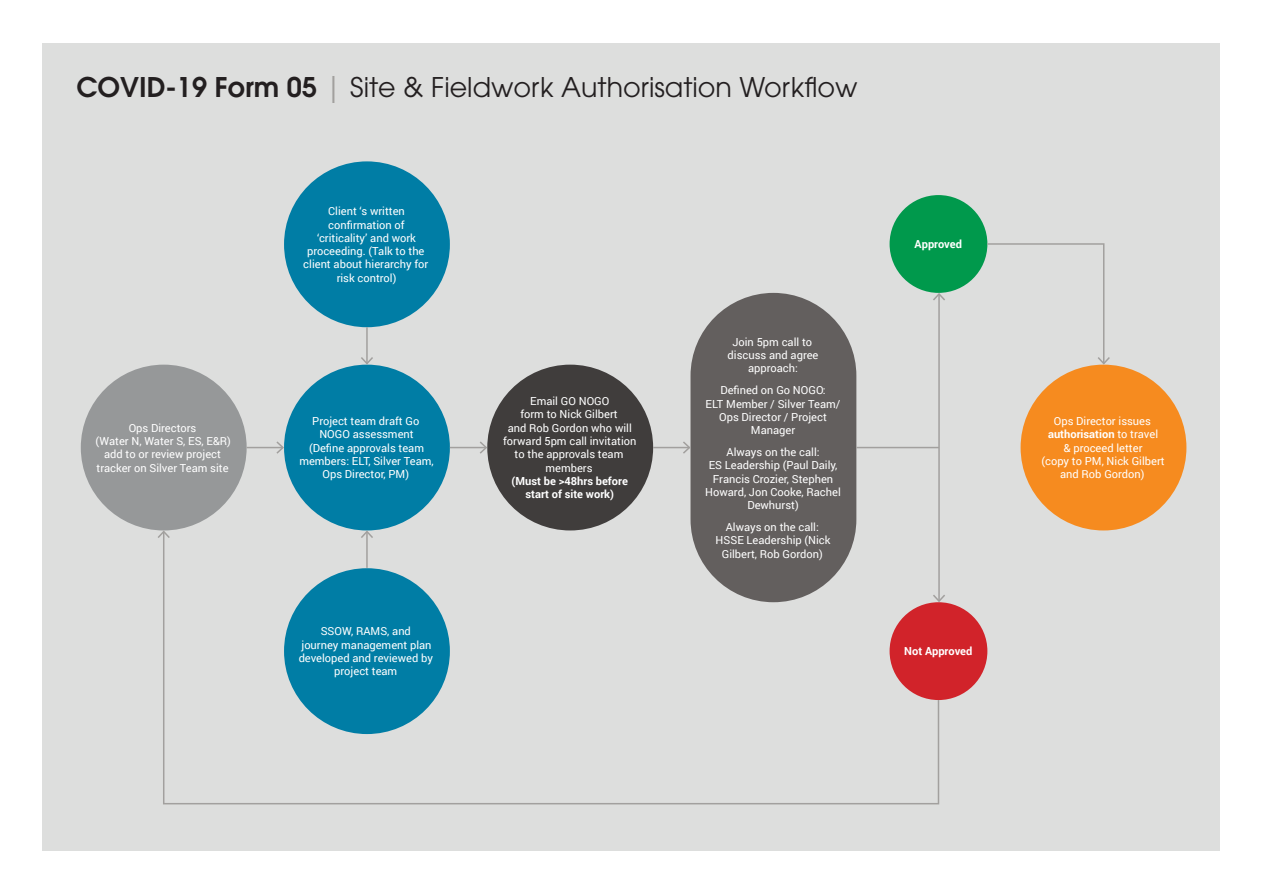
<style>
.page{position:relative;width:1263px;height:893px;background:#fff}
.page>*{position:absolute;margin:0;border:0;box-sizing:border-box;transform-origin:0 0}
.t1{font:27px "ITC Avant Garde Pro";color:#231f20}
.t2{font:11.1px/13.4px "Roboto";color:#fff;text-align:center}
.t3{font:700 11.1px/13.4px "Roboto";color:#fff;text-align:center}
.s1{font-weight:600}
.s2{color:#a2a09e}
.s3{font-weight:700}
</style>
<div class="page">
<div style="left:43px;top:43px;width:1177px;height:807px;background:#dddedd"></div>
<div style="left:81px;top:365px;width:166px;height:165px;background:#969899;border-radius:50%"></div>
<div style="left:284px;top:365px;width:166px;height:165px;background:#007da5;border-radius:50%"></div>
<div style="left:487px;top:365px;width:166px;height:165px;background:#403d3c;border-radius:50%"></div>
<div style="left:1020px;top:365px;width:166px;height:165px;background:#f68b1f;border-radius:50%"></div>
<div style="left:690px;top:293px;width:166px;height:309px;background:#635f5e;border-radius:83px"></div>
<div style="left:284px;top:161px;width:166px;height:166px;background:#007da5;border-radius:50%"></div>
<hr style="left:247px;top:447px;width:36px;height:1px;background:#a2a09e">
<svg style="left:275px;top:440px;width:10px;height:15px"></svg>
<hr style="left:450px;top:447px;width:36px;height:1px;background:#a2a09e">
<svg style="left:478px;top:440px;width:10px;height:15px"></svg>
<hr style="left:366px;top:327px;width:2px;height:37px;background:#a2a09e">
<svg style="left:360px;top:355px;width:14px;height:10px"></svg>
<hr style="left:653px;top:447px;width:36px;height:1px;background:#a2a09e">
<svg style="left:681px;top:440px;width:10px;height:15px"></svg>
<hr style="left:856px;top:447px;width:83px;height:1px;background:#a2a09e">
<hr style="left:938px;top:294px;width:2px;height:307px;background:#a2a09e">
<svg style="left:933px;top:292px;width:14px;height:10px"></svg>
<svg style="left:940px;top:595px;width:7px;height:8px"></svg>
<div style="left:889px;top:195px;width:98px;height:98px;background:#00994c;border-radius:50%"></div>
<div style="left:889px;top:602px;width:98px;height:98px;background:#d1232a;border-radius:50%"></div>
<svg style="left:163px;top:530px;width:777px;height:275px"></svg>
<svg style="left:157px;top:530px;width:14px;height:10px"></svg>
<svg style="left:986px;top:242px;width:124px;height:124px"></svg>
<h1 class="t1" style="left:77px;top:70px;width:782px"><span class="s1">COVID-19 Form 05</span> <span class="s2">|</span> Site &amp; Fieldwork Authorisation Workflow</h1>
<p class="t2" style="left:303px;top:204px;width:126px">Client ‘s written confirmation of ‘criticality’ and work proceeding. (Talk to the client about hierarchy for risk control)</p>
<p class="t2" style="left:96px;top:421px;width:137px">Ops Directors<br>(Water N, Water S, ES, E&amp;R) add to or review project tracker on Silver Team site</p>
<p class="t2" style="left:299px;top:414px;width:136px">Project team draft Go<br>NOGO assessment<br>(Define approvals team members: ELT, Silver Team,<br>Ops Director, PM)</p>
<p class="t2" style="left:299px;top:624px;width:136px">SSOW, RAMS, and<br>journey management plan developed and reviewed by project team</p>
<p class="t2" style="left:503px;top:394px;width:135px">Email GO NOGO<br>form to Nick Gilbert<br>and Rob Gordon who will forward 5pm call invitation to the approvals team members</p>
<p class="t3" style="left:512px;top:474px;width:118px">(Must be &gt;48hrs before start of site work)</p>
<p class="t2" style="left:728px;top:335px;width:92px">Join 5pm call to discuss and agree approach:</p>
<p class="t2" style="left:706px;top:383px;width:136px">Defined on Go NOGO:<br>ELT Member / Silver Team/<br>Ops Director / Project<br>Manager</p>
<p class="t2" style="left:705px;top:445px;width:137px">Always on the call:<br>ES Leadership (Paul Daily,<br>Francis Crozier, Stephen<br>Howard, Jon Cooke, Rachel<br>Dewhurst)</p>
<p class="t2" style="left:715px;top:520px;width:116px">Always on the call:<br>HSSE Leadership (Nick<br>Gilbert, Rob Gordon)</p>
<p class="t3" style="left:915px;top:237px;width:49px">Approved</p>
<p class="t3" style="left:904px;top:644px;width:70px">Not Approved</p>
<p class="t2" style="left:1041px;top:414px;width:125px">Ops Director issues <span class="s3">authorisation</span> to travel<br>&amp; proceed letter<br>(copy to PM, Nick Gilbert and Rob Gordon)</p>
</div>
